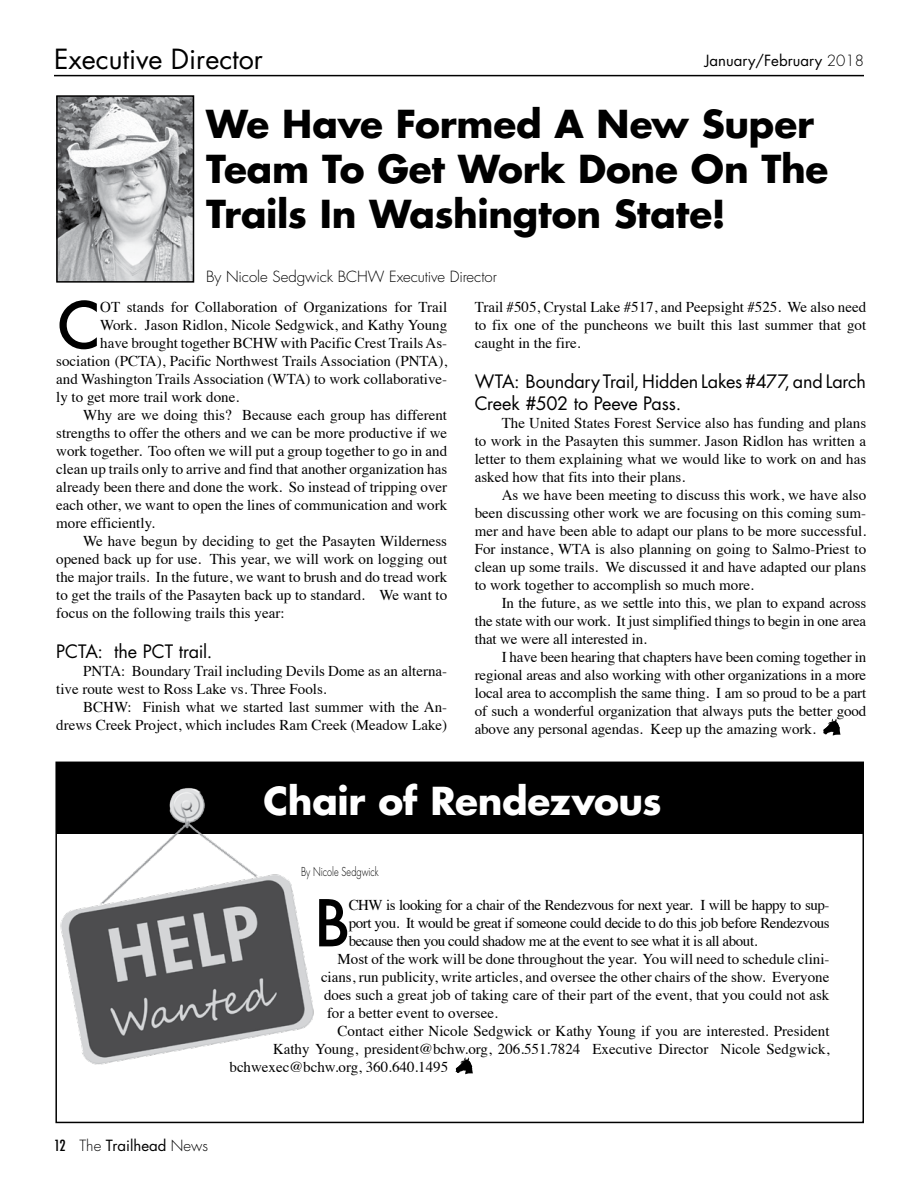
<style>
.page{position:relative;width:918px;height:1188px;background:#fff}
.page>*{position:absolute;margin:0;border:0;box-sizing:border-box;transform-origin:0 0}
.t1{font:500 62.7px "Futura";color:#000}
.t2{font:700 37.5px/45px "Futura";letter-spacing:-.005em;color:#000}
.t3{font:700 37.5px "Futura";letter-spacing:-.01em;color:#fff}
.t4{font:27px "Futura";color:#000}
.t5{font:18px/21.6px "Futura";letter-spacing:-.01em;color:#000}
.t6{font:15px/18px "Times";color:#000;text-align:justify}
.t7{font:15px "Times";letter-spacing:-.03em;color:#000}
.t8{font:300 15px "Futura";letter-spacing:-.01em;color:#000}
.t9{font:15px "Futura";color:#000}
.t10{font:condensed 15px "Futura";color:#000}
.t11{font:300 12px "Futura";color:#000;scale:.76 1}
.s1{font-weight:300}
</style>
<div class="page">
<hr style="left:54px;top:75px;width:810px;height:1px;background:#000">
<svg style="left:456px;top:1057px;width:17px;height:17px"></svg>
<img style="left:59px;top:98px;width:132px;height:182px">
<div style="left:56px;top:95px;width:138px;height:188px;border:2px solid #000"></div>
<svg style="left:823px;top:719px;width:18px;height:17px"></svg>
<div style="left:56px;top:762px;width:808px;height:72px;background:#000"></div>
<img style="left:60px;top:788px;width:254px;height:277px">
<div style="left:55px;top:762px;width:809px;height:361px;border:2px solid #000"></div>
<h3 class="t4" style="left:54px;top:40px;width:210px">Executive Director</h3>
<p class="t9" style="left:705px;top:50px;width:161px">January/February <span class="s1">2018</span></p>
<h2 class="t2" style="left:206px;top:100px;width:624px">We Have Formed A New Super<br>Team To Get Work Done On The<br>Trails In Washington State!</h2>
<p class="t8" style="left:206px;top:267px;width:292px">By Nicole Sedgwick BCHW Executive Director</p>
<p class="t6" style="left:475px;top:297px;width:393px">Trail #505, Crystal Lake #517, and Peepsight #525. We also need to fix one of the puncheons we built this last summer that got caught in the fire.</p>
<p class="t5" style="left:475px;top:370px;width:393px">WTA: Boundary Trail, Hidden Lakes #477, and Larch<br>Creek #502 to Peeve Pass.</p>
<p class="t6" style="left:475px;top:412px;width:393px;text-indent:27px">The United States Forest Service also has funding and plans to work in the Pasayten this summer. Jason Ridlon has written a letter to them explaining what we would like to work on and has asked how that fits into their plans.</p>
<p class="t6" style="left:475px;top:484px;width:393px;text-indent:27px">As we have been meeting to discuss this work, we have also been discussing other work we are focusing on this coming sum&shy;mer and have been able to adapt our plans to be more successful.<br>For instance, WTA is also planning on going to Salmo-Priest to clean up some trails. We discussed it and have adapted our plans to work together to accomplish so much more.</p>
<p class="t6" style="left:475px;top:592px;width:393px;text-indent:27px">In the future, as we settle into this, we plan to expand across the state with our work. It just simplified things to begin in one area that we were all interested in.</p>
<p class="t6" style="left:475px;top:646px;width:393px;text-indent:27px">I have been hearing that chapters have been coming together in regional areas and also working with other organizations in a more local area to accomplish the same thing. I am so proud to be a part of such a wonderful organization that always puts the better good above any personal agendas. Keep up the amazing work.</p>
<h1 class="t1" style="left:56px;top:282px;width:45px">C</h1>
<p class="t6" style="left:100px;top:297px;width:349px">OT stands for Collaboration of Organizations for Trail</p>
<p class="t6" style="left:100px;top:315px;width:349px">Work. Jason Ridlon, Nicole Sedgwick, and Kathy Young</p>
<p class="t6" style="left:100px;top:333px;width:348px">have brought together BCHW with Pacific Crest Trails As-</p>
<p class="t6" style="left:56px;top:351px;width:392px">sociation (PCTA), Pacific Northwest Trails Association (PNTA),</p>
<p class="t6" style="left:56px;top:369px;width:392px">and Washington Trails Association (WTA) to work collaborative-</p>
<p class="t6" style="left:56px;top:387px;width:184px">ly to get more trail work done.</p>
<p class="t6" style="left:83px;top:405px;width:365px">Why are we doing this? Because each group has different</p>
<p class="t6" style="left:56px;top:423px;width:393px">strengths to offer the others and we can be more productive if we</p>
<p class="t6" style="left:56px;top:441px;width:393px">work together. Too often we will put a group together to go in and</p>
<p class="t6" style="left:56px;top:459px;width:392px">clean up trails only to arrive and find that another organization has</p>
<p class="t6" style="left:56px;top:477px;width:392px">already been there and done the work. So instead of tripping over</p>
<p class="t6" style="left:56px;top:495px;width:392px">each other, we want to open the lines of communication and work</p>
<p class="t6" style="left:56px;top:513px;width:100px">more efficiently.</p>
<p class="t6" style="left:83px;top:531px;width:365px">We have begun by deciding to get the Pasayten Wilderness</p>
<p class="t6" style="left:56px;top:549px;width:392px">opened back up for use. This year, we will work on logging out</p>
<p class="t6" style="left:56px;top:567px;width:392px">the major trails. In the future, we want to brush and do tread work</p>
<p class="t6" style="left:56px;top:585px;width:393px">to get the trails of the Pasayten back up to standard. We want to</p>
<p class="t6" style="left:56px;top:603px;width:230px">focus on the following trails this year:</p>
<p class="t5" style="left:56px;top:640px;width:158px">PCTA: the PCT trail.</p>
<p class="t6" style="left:56px;top:661px;width:392px;text-indent:27px">PNTA: Boundary Trail including Devils Dome as an alterna&shy;tive route west to Ross Lake vs. Three Fools.</p>
<p class="t6" style="left:56px;top:697px;width:392px;text-align:right">BCHW: Finish what we started last summer with the An&shy;drews Creek Project, which includes Ram Creek (Meadow Lake)</p>
<h2 class="t3" style="left:264px;top:775px;width:400px">Chair of Rendezvous</h2>
<p class="t11" style="left:301px;top:864px;width:104px">By Nicole Sedgwick</p>
<h1 class="t1" style="left:314px;top:880px;width:39px">B</h1>
<p class="t7" style="left:349px;top:891px;width:482px">CHW is looking for a chair of the Rendezvous for next year. I will be happy to sup-</p>
<p class="t7" style="left:349px;top:909px;width:482px">port you. It would be great if someone could decide to do this job before Rendezvous</p>
<p class="t7" style="left:349px;top:927px;width:410px">because then you could shadow me at the event to see what it is all about.</p>
<p class="t6" style="left:338px;top:949px;width:493px">Most of the work will be done throughout the year. You will need to schedule clini-</p>
<p class="t6" style="left:321px;top:967px;width:510px">cians, run publicity, write articles, and oversee the other chairs of the show. Everyone</p>
<p class="t6" style="left:324px;top:985px;width:507px">does such a great job of taking care of their part of the event, that you could not ask</p>
<p class="t6" style="left:327px;top:1003px;width:172px">for a better event to oversee.</p>
<p class="t6" style="left:338px;top:1021px;width:494px">Contact either Nicole Sedgwick or Kathy Young if you are interested. President</p>
<p class="t6" style="left:273px;top:1039px;width:558px">Kathy Young, president@bchw.org, 206.551.7824 Executive Director Nicole Sedgwick,</p>
<p class="t6" style="left:230px;top:1057px;width:220px">bchwexec@bchw.org, 360.640.1495</p>
<p class="t10" style="left:54px;top:1136px;width:13px">12</p>
<p class="t9" style="left:80px;top:1135px;width:130px"><span class="s1">The</span> Trailhead <span class="s1">News</span></p>
</div>
